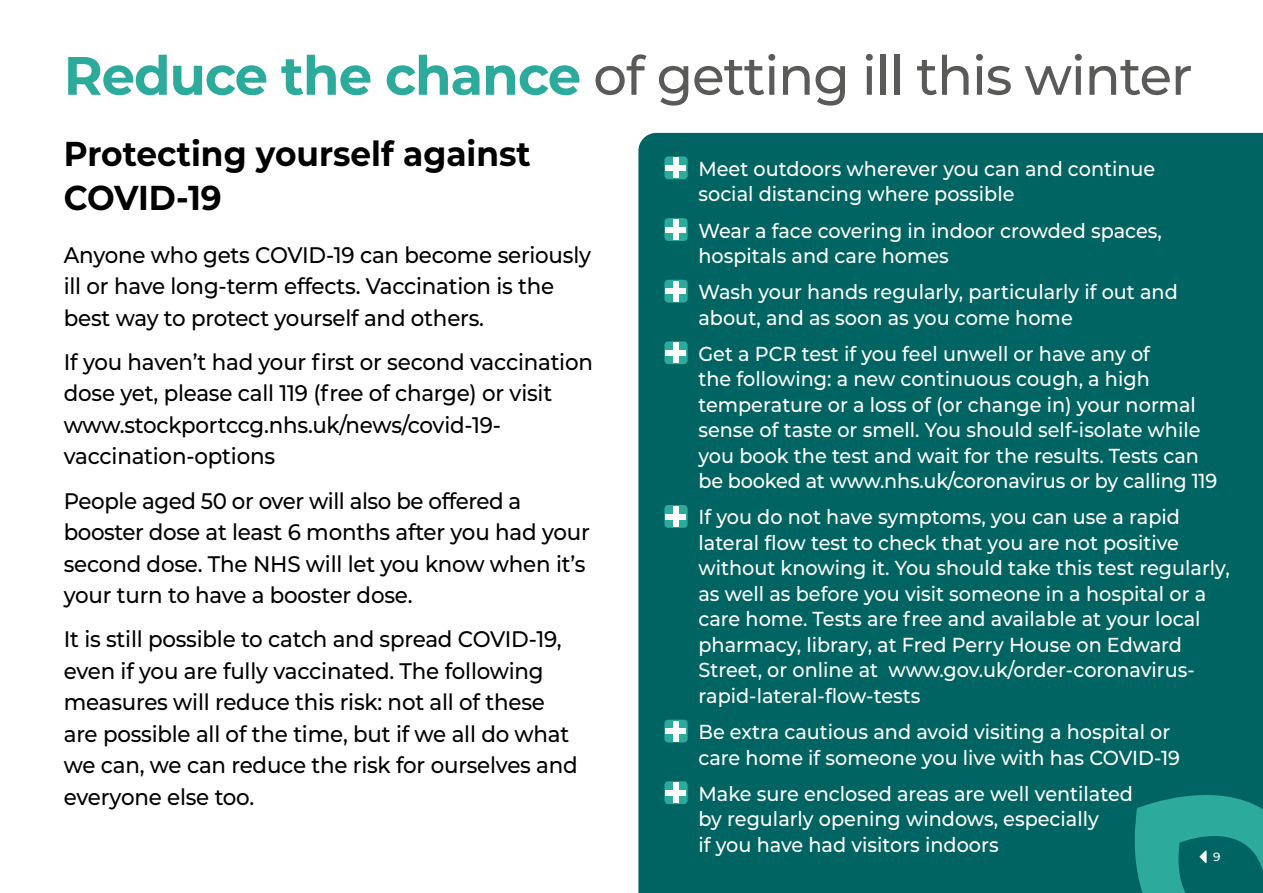
<style>
.page{position:relative;width:1263px;height:893px;background:#fff}
.page>*{position:absolute;margin:0;border:0;box-sizing:border-box;transform-origin:0 0}
.t1{font:500 54px "Montserrat";letter-spacing:-.02em;color:#5a5a59}
.t2{font:700 34.5px/43.5px "Montserrat";color:#000;scale:.95 1}
.t3{font:500 22.5px/31.5px "Montserrat";letter-spacing:-.01em;color:#000;scale:.95 1}
.t4{font:500 20.25px/25.5px "Montserrat";color:#fff;scale:.95 1}
.t5{font:500 12px "Montserrat";color:#fff}
.s1{font-weight:700;color:#2caa9b}
</style>
<div class="page">
<div style="left:638px;top:133px;width:625px;height:760px;background:#006462"></div>
<svg style="left:1133px;top:787px;width:130px;height:106px;background:#198b81"></svg>
<div style="left:664px;top:156px;width:24px;height:23px;background:#2caa9b;border-radius:4px"></div>
<div style="left:673px;top:158px;width:6px;height:20px;background:#fff"></div>
<div style="left:666px;top:165px;width:20px;height:6px;background:#fff"></div>
<div style="left:664px;top:218px;width:24px;height:23px;background:#2caa9b;border-radius:4px"></div>
<div style="left:673px;top:220px;width:6px;height:20px;background:#fff"></div>
<div style="left:666px;top:227px;width:20px;height:5px;background:#fff"></div>
<div style="left:664px;top:280px;width:24px;height:23px;background:#2caa9b;border-radius:4px"></div>
<div style="left:673px;top:281px;width:6px;height:20px;background:#fff"></div>
<div style="left:666px;top:288px;width:20px;height:6px;background:#fff"></div>
<div style="left:664px;top:341px;width:24px;height:23px;background:#2caa9b;border-radius:4px"></div>
<div style="left:673px;top:343px;width:6px;height:20px;background:#fff"></div>
<div style="left:666px;top:350px;width:20px;height:6px;background:#fff"></div>
<div style="left:664px;top:505px;width:24px;height:23px;background:#2caa9b;border-radius:4px"></div>
<div style="left:673px;top:506px;width:6px;height:20px;background:#fff"></div>
<div style="left:666px;top:514px;width:20px;height:5px;background:#fff"></div>
<div style="left:664px;top:720px;width:24px;height:22px;background:#2caa9b;border-radius:4px"></div>
<div style="left:673px;top:721px;width:6px;height:20px;background:#fff"></div>
<div style="left:666px;top:728px;width:20px;height:6px;background:#fff"></div>
<div style="left:664px;top:781px;width:24px;height:23px;background:#2caa9b;border-radius:4px"></div>
<div style="left:673px;top:783px;width:6px;height:20px;background:#fff"></div>
<div style="left:666px;top:790px;width:20px;height:6px;background:#fff"></div>
<h1 class="t1" style="left:64px;top:38px;width:1130px"><span class="s1">Reduce the chance</span> of getting ill this winter</h1>
<h2 class="t2" style="left:64px;top:131px;width:493px">Protecting yourself against<br>COVID-19</h2>
<p class="t3" style="left:64px;top:238px;width:556px">Anyone who gets COVID-19 can become seriously ill or have long-term effects. Vaccination is the best way to protect yourself and others.</p>
<p class="t3" style="left:64px;top:345px;width:558px">If you haven’t had your first or second vaccination dose yet, please call 119 (free of charge) or visit www.stockportccg.nhs.uk/news/covid-19- vaccination-options</p>
<p class="t3" style="left:64px;top:484px;width:555px">People aged 50 or over will also be offered a booster dose at least 6 months after you had your second dose. The NHS will let you know when it’s your turn to have a booster dose.</p>
<p class="t3" style="left:64px;top:623px;width:543px">It is still possible to catch and spread COVID-19, even if you are fully vaccinated. The following measures will reduce this risk: not all of these are possible all of the time, but if we all do what we can, we can reduce the risk for ourselves and everyone else too.</p>
<p class="t4" style="left:698px;top:155px;width:482px">Meet outdoors wherever you can and continue social distancing where possible</p>
<p class="t4" style="left:698px;top:217px;width:489px">Wear a face covering in indoor crowded spaces, hospitals and care homes</p>
<p class="t4" style="left:698px;top:278px;width:506px">Wash your hands regularly, particularly if out and about, and as soon as you come home</p>
<p class="t4" style="left:698px;top:340px;width:548px">Get a PCR test if you feel unwell or have any of<br>the following: a new continuous cough, a high temperature or a loss of (or change in) your normal sense of taste or smell. You should self-isolate while you book the test and wait for the results. Tests can be booked at www.nhs.uk/coronavirus or by calling 119</p>
<p class="t4" style="left:698px;top:504px;width:561px">If you do not have symptoms, you can use a rapid lateral flow test to check that you are not positive without knowing it. You should take this test regularly, as well as before you visit someone in a hospital or a care home. Tests are free and available at your local pharmacy, library, at Fred Perry House on Edward Street, or online at www.gov.uk/order-coronavirus&shy;rapid-lateral-flow-tests</p>
<p class="t4" style="left:698px;top:718px;width:508px">Be extra cautious and avoid visiting a hospital or care home if someone you live with has COVID-19</p>
<p class="t4" style="left:698px;top:780px;width:459px">Make sure enclosed areas are well ventilated by regularly opening windows, especially<br>if you have had visitors indoors</p>
<p class="t5" style="left:1213px;top:848px;width:9px">9</p>
</div>
